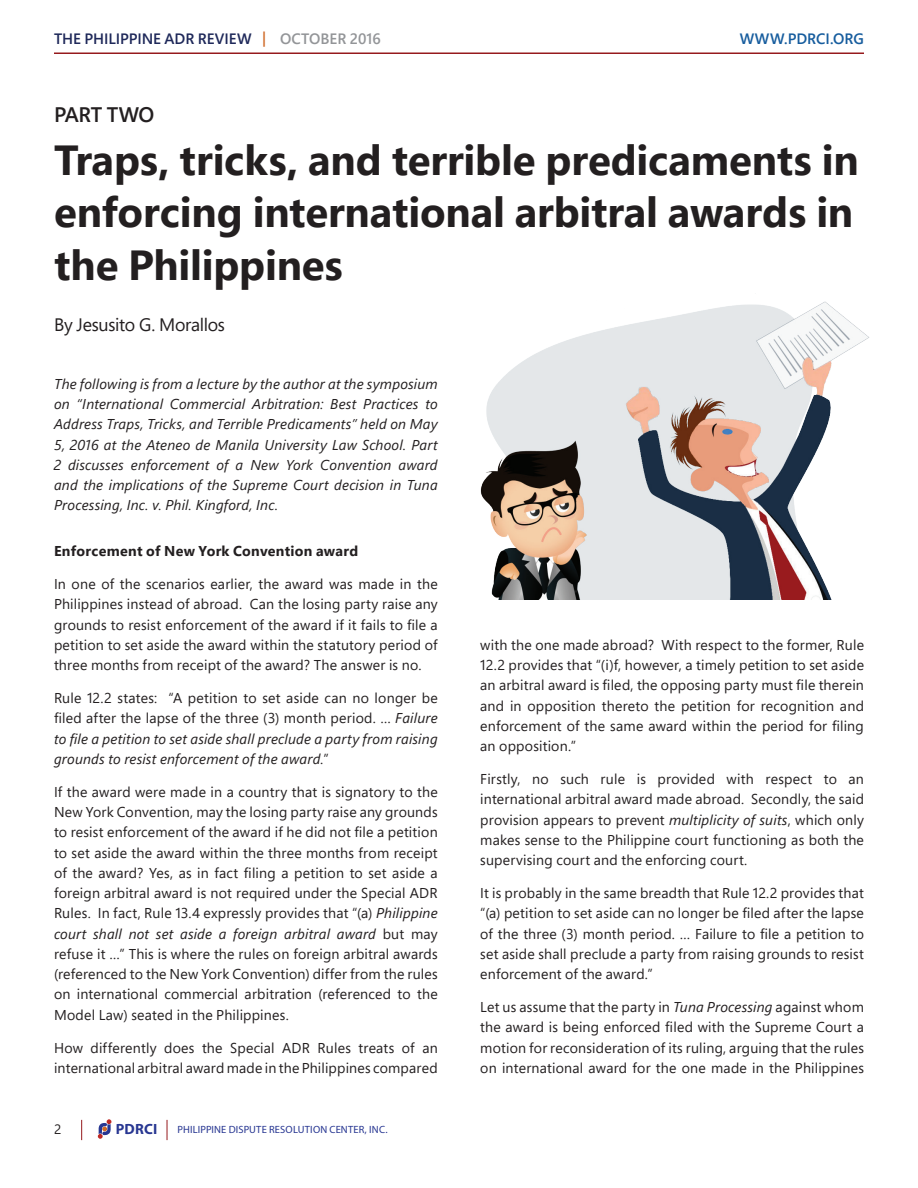
<style>
.page{position:relative;width:918px;height:1188px;background:#fff}
.page>*{position:absolute;margin:0;border:0;box-sizing:border-box;transform-origin:0 0}
.t1{font:700 42px/52.5px "Segoe Pro";letter-spacing:-.005em;color:#231f20}
.t2{font:600 21px "Segoe Pro";letter-spacing:-.015em;color:#231f20}
.t3{font:18px "Segoe Pro";letter-spacing:-.015em;color:#231f20}
.t4{font:600 15px "Segoe Pro";color:#1f295a}
.t5{font:600 15px "Segoe Pro";color:#175d9e}
.t6{font:700 14.85px "Myriad Pro";letter-spacing:.01em;color:#283792}
.t7{font:14.25px/20.2px "Segoe Pro";letter-spacing:.015em;color:#231f20;text-align:justify}
.t8{font:italic 14.25px/20.2px "Segoe Pro";letter-spacing:.015em;color:#231f20;text-align:justify}
.t9{font:700 14.25px "Segoe Pro";letter-spacing:.02em;color:#231f20}
.t10{font:13.5px "Segoe Pro";color:#231f20}
.t11{font:10.5px "Myriad Hebrew";letter-spacing:.015em;color:#283792}
.s1{color:#d06a28}
.s2{color:#939598}
.s3{font-style:normal}
.s4{font-style:italic}
</style>
<div class="page">
<hr style="left:54px;top:52px;width:810px;height:2px;background:#961a1d">
<svg style="left:81px;top:1120px;width:1px;height:20px"></svg>
<svg style="left:167px;top:1120px;width:1px;height:20px"></svg>
<svg style="left:98px;top:1119px;width:13px;height:20px"></svg>
<img style="left:480px;top:301px;width:389px;height:298px">
<p class="t4" style="left:54px;top:29px;width:328px">THE PHILIPPINE ADR REVIEW <span class="s1">|</span> <span class="s2">OCTOBER 2016</span></p>
<p class="t5" style="left:740px;top:29px;width:126px">WWW.PDRCI.ORG</p>
<h2 class="t2" style="left:54px;top:100px;width:102px">PART TWO</h2>
<h1 class="t1" style="left:54px;top:132px;width:806px">Traps, tricks, and terrible predicaments in enforcing international arbitral awards in the Philippines</h1>
<p class="t3" style="left:54px;top:312px;width:173px">By Jesusito G. Morallos</p>
<p class="t8" style="left:54px;top:373px;width:385px">The following is from a lecture by the author at the symposium on “International Commercial Arbitration: Best Practices to Address Traps, Tricks, and Terrible Predicaments” held on May 5, 2016 at the Ateneo de Manila University Law School. Part 2 discusses enforcement of a New York Convention award and the implications of the Supreme Court decision in Tuna Processing, Inc. v. Phil. Kingford, Inc.</p>
<p class="t9" style="left:54px;top:541px;width:306px">Enforcement of New York Convention award</p>
<p class="t7" style="left:54px;top:574px;width:385px">In one of the scenarios earlier, the award was made in the Philippines instead of abroad. Can the losing party raise any grounds to resist enforcement of the award if it fails to file a petition to set aside the award within the statutory period of three months from receipt of the award? The answer is no.</p>
<p class="t8" style="left:54px;top:688px;width:385px"><span class="s3">Rule 12.2 states: “A petition to set aside can no longer be filed after the lapse of the three (3) month period. …</span> Failure to file a petition to set aside shall preclude a party from raising grounds to resist enforcement of the award.<span class="s3">”</span></p>
<p class="t7" style="left:54px;top:781px;width:385px">If the award were made in a country that is signatory to the New York Convention, may the losing party raise any grounds to resist enforcement of the award if he did not file a petition to set aside the award within the three months from receipt of the award? Yes, as in fact filing a petition to set aside a foreign arbitral award is not required under the Special ADR Rules. In fact, Rule 13.4 expressly provides that “(a) <span class="s4">Philippine court shall not set aside a foreign arbitral award</span> but may refuse it …” This is where the rules on foreign arbitral awards (referenced to the New York Convention) differ from the rules on international commercial arbitration (referenced to the Model Law) seated in the Philippines.</p>
<p class="t7" style="left:54px;top:1037px;width:385px">How differently does the Special ADR Rules treats of an international arbitral award made in the Philippines compared</p>
<p class="t10" style="left:54px;top:1120px;width:9px">2</p>
<p class="t6" style="left:116px;top:1120px;width:43px">PDRCI</p>
<p class="t11" style="left:177px;top:1124px;width:212px">PHILIPPINE DISPUTE RESOLUTION CENTER, INC.</p>
<p class="t7" style="left:480px;top:634px;width:385px">with the one made abroad? With respect to the former, Rule 12.2 provides that “(i)f, however, a timely petition to set aside an arbitral award is filed, the opposing party must file therein and in opposition thereto the petition for recognition and enforcement of the same award within the period for filing an opposition.”</p>
<p class="t7" style="left:480px;top:769px;width:385px">Firstly, no such rule is provided with respect to an international arbitral award made abroad. Secondly, the said provision appears to prevent <span class="s4">multiplicity of suits</span>, which only makes sense to the Philippine court functioning as both the supervising court and the enforcing court.</p>
<p class="t7" style="left:480px;top:883px;width:385px">It is probably in the same breadth that Rule 12.2 provides that “(a) petition to set aside can no longer be filed after the lapse of the three (3) month period. … Failure to file a petition to set aside shall preclude a party from raising grounds to resist enforcement of the award.”</p>
<p class="t7" style="left:480px;top:997px;width:385px">Let us assume that the party in <span class="s4">Tuna Processing</span> against whom the award is being enforced filed with the Supreme Court a motion for reconsideration of its ruling, arguing that the rules on international award for the one made in the Philippines</p>
</div>
